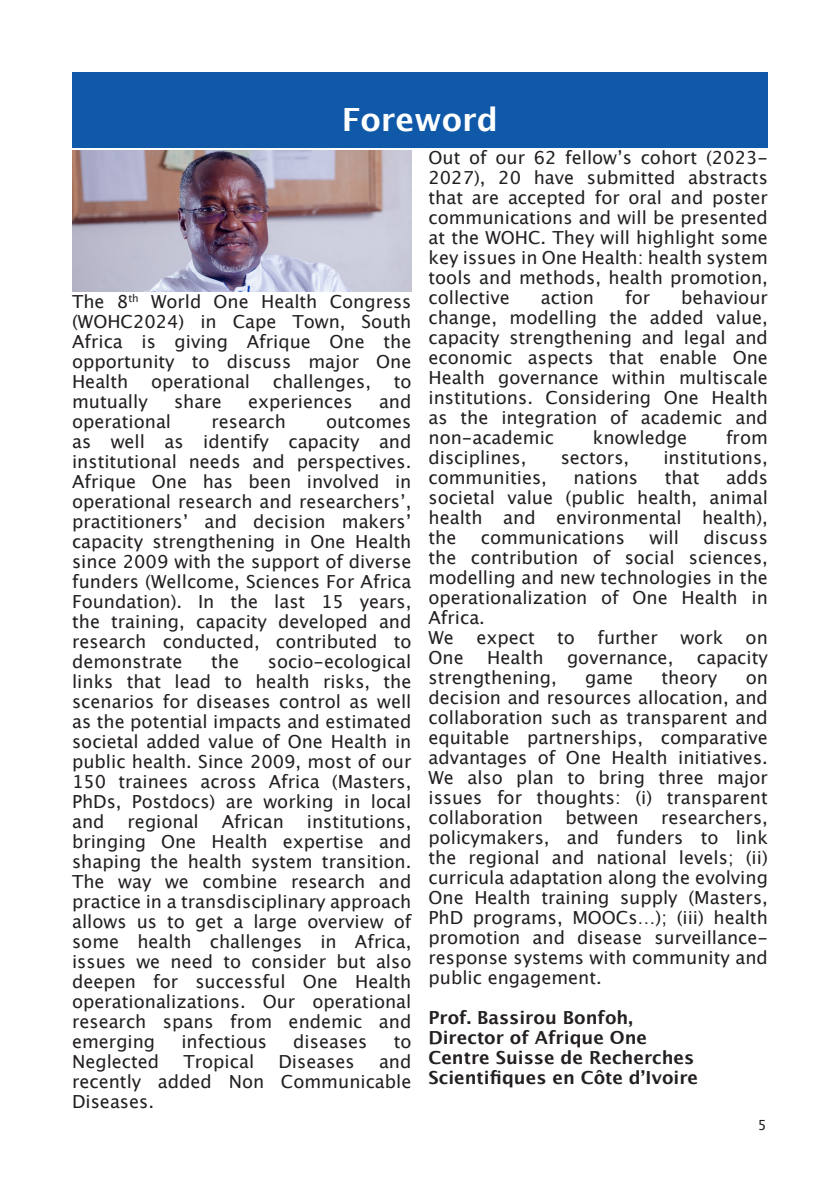
<style>
.page{position:relative;width:840px;height:1191px;background:#fff}
.page>*{position:absolute;margin:0;border:0;box-sizing:border-box;transform-origin:0 0}
.t1{font:700 32px "Lucida Grande";color:#fff}
.t2{font:18px/20px "Lucida Grande";color:#231f20;text-align:justify}
.t3{font:700 18px/20px "Lucida Grande";color:#231f20}
.t4{font:14px "Lucida Grande";color:#231f20}
</style>
<div class="page">
<div style="left:72px;top:72px;width:695px;height:76px;background:#1059a9"></div>
<img style="left:72px;top:150px;width:339px;height:141px">
<p class="t1" style="left:342px;top:94px;width:157px">Foreword</p>
<p class="t2" style="left:72px;top:292px;width:341px">The 8<sup>th</sup> World One Health Congress (WOHC2024) in Cape Town, South Africa is giving Afrique One the opportunity to discuss major One Health</p>
<p class="t2" style="left:151px;top:372px;width:101px">operational</p>
<p class="t2" style="left:273px;top:372px;width:100px">challenges,</p>
<p class="t2" style="left:393px;top:372px;width:19px">to</p>
<p class="t2" style="left:72px;top:392px;width:77px">mutually</p>
<p class="t2" style="left:174px;top:392px;width:49px">share</p>
<p class="t2" style="left:248px;top:392px;width:106px">experiences</p>
<p class="t2" style="left:379px;top:392px;width:34px">and</p>
<p class="t2" style="left:72px;top:412px;width:100px">operational</p>
<p class="t2" style="left:211px;top:412px;width:76px">research</p>
<p class="t2" style="left:72px;top:412px;width:341px;text-indent:254px">outcomes as well as identify capacity and institutional needs and perspectives.<br>Afrique One has been involved in operational research and researchers’, practitioners’ and decision makers’ capacity strengthening in One Health since 2009 with the support of diverse funders (Wellcome, Sciences For Africa Foundation). In the last 15 years, the training, capacity developed and research conducted, contributed to demonstrate</p>
<p class="t2" style="left:72px;top:652px;width:341px;text-indent:196px">socio-ecological links that lead to health risks, the scenarios for diseases control as well as the potential impacts and estimated societal added value of One Health in public health. Since 2009, most of our 150 trainees across Africa (Masters, PhDs, Postdocs) are working in local and</p>
<p class="t2" style="left:211px;top:652px;width:29px">the</p>
<p class="t2" style="left:127px;top:812px;width:73px">regional</p>
<p class="t2" style="left:222px;top:812px;width:63px">African</p>
<p class="t2" style="left:72px;top:812px;width:341px;text-indent:235px">institutions, bringing One Health expertise and shaping the health system transition.<br>The way we combine research and practice in a transdisciplinary approach allows us to get a large overview of some health challenges in Africa, issues we need to consider but also deepen for successful One Health operationalizations. Our operational research spans from endemic and emerging</p>
<p class="t2" style="left:181px;top:1032px;width:87px">infectious</p>
<p class="t2" style="left:293px;top:1032px;width:76px">diseases</p>
<p class="t2" style="left:393px;top:1032px;width:19px">to</p>
<p class="t2" style="left:72px;top:1052px;width:89px">Neglected</p>
<p class="t2" style="left:183px;top:1052px;width:72px">Tropical</p>
<p class="t2" style="left:278px;top:1052px;width:78px">Diseases</p>
<p class="t2" style="left:72px;top:1052px;width:341px;text-indent:307px">and recently added Non Communicable Diseases.</p>
<p class="t2" style="left:428px;top:148px;width:341px">Out of our 62 fellow’s cohort (2023- 2027), 20 have submitted abstracts that are accepted for oral and poster communications and will be presented at the WOHC. They will highlight some key issues in One Health: health system tools and methods, health promotion, collective</p>
<p class="t2" style="left:540px;top:288px;width:55px">action</p>
<p class="t2" style="left:624px;top:288px;width:27px">for</p>
<p class="t2" style="left:428px;top:288px;width:341px;text-indent:252px">behaviour change, modelling the added value, capacity strengthening and legal and economic aspects that enable One Health governance within multiscale institutions. Considering One Health as the integration of academic and non-academic</p>
<p class="t2" style="left:592px;top:428px;width:96px">knowledge</p>
<p class="t2" style="left:725px;top:428px;width:43px">from</p>
<p class="t2" style="left:428px;top:448px;width:99px">disciplines,</p>
<p class="t2" style="left:560px;top:448px;width:70px">sectors,</p>
<p class="t2" style="left:663px;top:448px;width:106px">institutions,</p>
<p class="t2" style="left:428px;top:468px;width:120px">communities,</p>
<p class="t2" style="left:573px;top:468px;width:66px">nations</p>
<p class="t2" style="left:664px;top:468px;width:36px">that</p>
<p class="t2" style="left:428px;top:468px;width:341px;text-indent:297px">adds societal value (public health, animal health and environmental health), the</p>
<p class="t2" style="left:428px;top:528px;width:341px;text-indent:275px">discuss the contribution of social sciences, modelling and new technologies in the operationalization of One Health in Africa.</p>
<p class="t2" style="left:428px;top:628px;width:341px">We expect to further work on<br>One</p>
<p class="t2" style="left:480px;top:528px;width:145px">communications</p>
<p class="t2" style="left:649px;top:528px;width:31px">will</p>
<p class="t2" style="left:487px;top:648px;width:58px">Health</p>
<p class="t2" style="left:566px;top:648px;width:108px">governance,</p>
<p class="t2" style="left:696px;top:648px;width:72px">capacity</p>
<p class="t2" style="left:428px;top:668px;width:130px">strengthening,</p>
<p class="t2" style="left:584px;top:668px;width:50px">game</p>
<p class="t2" style="left:661px;top:668px;width:57px">theory</p>
<p class="t2" style="left:428px;top:668px;width:341px;text-indent:317px">on decision and resources allocation, and collaboration such as transparent and equitable partnerships, comparative advantages of One Health initiatives.<br>We also plan to bring three major issues for thoughts: (i) transparent collaboration between researchers, policymakers, and funders to link the regional and national levels; (ii) curricula adaptation along the evolving One Health training supply (Masters, PhD programs, MOOCs…); (iii) health promotion and disease surveillance&shy;response systems with community and public engagement.</p>
<p class="t3" style="left:428px;top:1007px;width:206px">Prof. Bassirou Bonfoh,</p>
<p class="t3" style="left:428px;top:1027px;width:220px">Director of Afrique One</p>
<p class="t3" style="left:428px;top:1047px;width:271px">Centre Suisse de Recherches<br>Scientifiques en Côte d’Ivoire</p>
<p class="t4" style="left:757px;top:1116px;width:10px">5</p>
</div>
